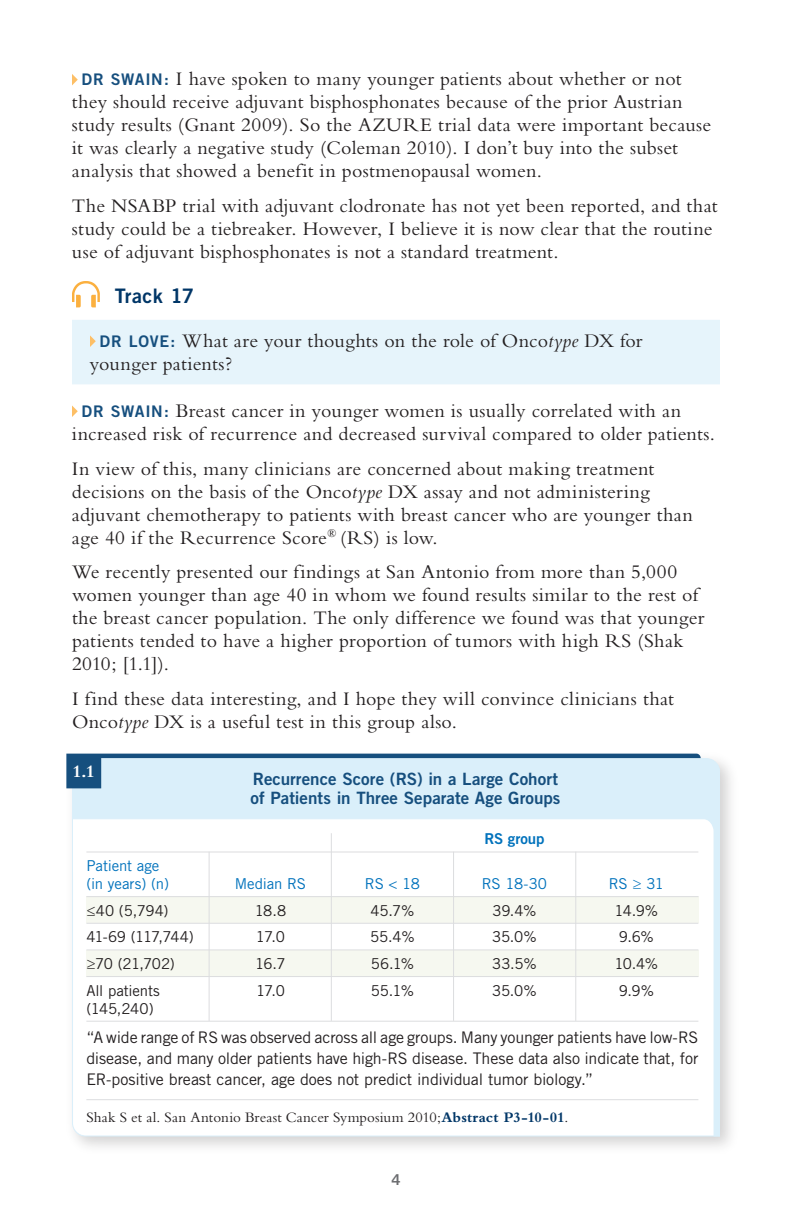
<style>
.page{position:relative;width:792px;height:1224px;background:#fff}
.page>*{position:absolute;margin:0;border:0;box-sizing:border-box;transform-origin:0 0}
.t1{font:20px/23px "Bembo RTP Std";letter-spacing:.01em;color:#231f20}
.t2{font:20px "Trade Gothic LT Std Bd 2";letter-spacing:.005em;color:#003667}
.t3{font:700 18px "Bembo RTP Std";color:#fff}
.t4{font:17px/19px "Trade Gothic LT Std Bd 2";color:#164f7e}
.t5{font:16px/21px "Trade Gothic LT Std";letter-spacing:-.01em;color:#231f20;text-align:justify}
.t6{font:15px "Trade Gothic LT Std";letter-spacing:-.015em;color:#231f20}
.t7{font:15px "Bembo RTP Std";letter-spacing:.005em;color:#231f20}
.t8{font:15px/18px "Trade Gothic LT Std";letter-spacing:-.01em;color:#0072bc}
.t9{font:15px "Trade Gothic LT Std";letter-spacing:-.075em;color:#231f20}
.t10{font:15px "Trade Gothic LT Std Bd 2";letter-spacing:-.005em;color:#0072bc}
.t11{font:15px "Trade Gothic LT Std Bd 2";color:#6c6d70}
.s1{font-family:"Trade Gothic LT Std Bd 2";font-size:16px;color:#164f7e}
.s2{font-style:italic}
.s3{font-weight:700;color:#003667}
</style>
<div class="page">
<div style="left:63px;top:750px;width:677px;height:407px;background:#231f20;opacity:.2"></div>
<svg style="left:72px;top:758px;width:648px;height:378px"></svg>
<svg style="left:66px;top:754px;width:635px;height:34px;background:#b9d4e5"></svg>
<div style="left:86px;top:897px;width:612px;height:26px;background:#f6f8f0"></div>
<div style="left:86px;top:950px;width:612px;height:26px;background:#f6f8f0"></div>
<div style="left:72px;top:320px;width:648px;height:64px;background:#e6f4fb"></div>
<svg style="left:72px;top:74px;width:6px;height:11px"></svg>
<svg style="left:72px;top:281px;width:28px;height:26px"></svg>
<svg style="left:90px;top:335px;width:6px;height:12px"></svg>
<svg style="left:72px;top:405px;width:6px;height:12px"></svg>
<hr style="left:86px;top:852px;width:612px;height:1px;background:#dcdddf">
<hr style="left:86px;top:896px;width:612px;height:1px;background:#dcdddf">
<hr style="left:86px;top:923px;width:612px;height:1px;background:#dcdddf">
<hr style="left:86px;top:949px;width:612px;height:1px;background:#dcdddf">
<hr style="left:86px;top:976px;width:612px;height:1px;background:#dcdddf">
<hr style="left:86px;top:1021px;width:612px;height:1px;background:#dcdddf">
<hr style="left:86px;top:1099px;width:612px;height:1px;background:#dcdddf">
<hr style="left:575px;top:852px;width:1px;height:169px;background:#dcdddf">
<hr style="left:453px;top:852px;width:1px;height:169px;background:#dcdddf">
<hr style="left:331px;top:833px;width:1px;height:188px;background:#dcdddf">
<hr style="left:209px;top:852px;width:1px;height:169px;background:#dcdddf">
<p class="t1" style="left:72px;top:67px;width:641px;text-indent:10px"><span class="s1">DR SWAIN:</span> I have spoken to many younger patients about whether or not they should receive adjuvant bisphosphonates because of the prior Austrian study results (Gnant 2009). So the AZURE trial data were important because it was clearly a negative study (Coleman 2010). I don’t buy into the subset analysis that showed a benefit in postmenopausal women.</p>
<p class="t1" style="left:72px;top:194px;width:647px">The NSABP trial with adjuvant clodronate has not yet been reported, and that study could be a tiebreaker. However, I believe it is now clear that the routine use of adjuvant bisphosphonates is not a standard treatment.</p>
<p class="t2" style="left:115px;top:283px;width:81px">Track 17</p>
<p class="t1" style="left:90px;top:329px;width:554px;text-indent:10px"><span class="s1">DR LOVE:</span> What are your thoughts on the role of Onco<span class="s2">type</span> DX for younger patients?</p>
<p class="t1" style="left:72px;top:399px;width:644px;text-indent:10px"><span class="s1">DR SWAIN:</span> Breast cancer in younger women is usually correlated with an increased risk of recurrence and decreased survival compared to older patients.</p>
<p class="t1" style="left:72px;top:456px;width:622px">In view of this, many clinicians are concerned about making treatment decisions on the basis of the Onco<span class="s2">type</span> DX assay and not administering adjuvant chemotherapy to patients with breast cancer who are younger than age 40 if the Recurrence Score<sup>®</sup> (RS) is low.</p>
<p class="t1" style="left:72px;top:560px;width:634px">We recently presented our findings at San Antonio from more than 5,000 women younger than age 40 in whom we found results similar to the rest of the breast cancer population. The only difference we found was that younger patients tended to have a higher proportion of tumors with high RS (Shak 2010; [1.1]).</p>
<p class="t1" style="left:72px;top:686px;width:604px">I find these data interesting, and I hope they will convince clinicians that<br>Onco<span class="s2">type</span> DX is a useful test in this group also.</p>
<p class="t3" style="left:73px;top:761px;width:24px">1.1</p>
<p class="t4" style="left:251px;top:770px;width:311px">Recurrence Score (RS) in a Large Cohort of Patients in Three Separate Age Groups</p>
<p class="t10" style="left:484px;top:830px;width:62px">RS group</p>
<p class="t8" style="left:86px;top:856px;width:84px">Patient age (in years) (n)</p>
<p class="t8" style="left:235px;top:874px;width:73px">Median RS</p>
<p class="t8" style="left:365px;top:874px;width:57px">RS &lt; 18</p>
<p class="t8" style="left:482px;top:874px;width:67px">RS 18-30</p>
<p class="t8" style="left:609px;top:874px;width:57px">RS ≥ 31</p>
<p class="t6" style="left:86px;top:901px;width:84px">≤40 (5,794)</p>
<p class="t6" style="left:255px;top:901px;width:33px">18.8</p>
<p class="t6" style="left:370px;top:901px;width:46px">45.7%</p>
<p class="t6" style="left:492px;top:901px;width:46px">39.4%</p>
<p class="t6" style="left:615px;top:901px;width:45px">14.9%</p>
<p class="t9" style="left:86px;top:928px;width:109px">41-69 (117,744)</p>
<p class="t6" style="left:256px;top:928px;width:30px">17.0</p>
<p class="t6" style="left:370px;top:928px;width:46px">55.4%</p>
<p class="t6" style="left:492px;top:928px;width:46px">35.0%</p>
<p class="t6" style="left:619px;top:928px;width:37px">9.6%</p>
<p class="t6" style="left:86px;top:954px;width:90px">≥70 (21,702)</p>
<p class="t6" style="left:255px;top:954px;width:32px">16.7</p>
<p class="t6" style="left:371px;top:954px;width:45px">56.1%</p>
<p class="t6" style="left:492px;top:954px;width:46px">33.5%</p>
<p class="t6" style="left:615px;top:954px;width:45px">10.4%</p>
<p class="t6" style="left:86px;top:981px;width:75px">All patients</p>
<p class="t6" style="left:256px;top:981px;width:30px">17.0</p>
<p class="t6" style="left:371px;top:981px;width:45px">55.1%</p>
<p class="t6" style="left:492px;top:981px;width:46px">35.0%</p>
<p class="t6" style="left:619px;top:981px;width:37px">9.9%</p>
<p class="t6" style="left:86px;top:999px;width:69px">(145,240)</p>
<p class="t5" style="left:86px;top:1027px;width:613px">“A wide range of RS was observed across all age groups. Many younger patients have low-RS disease, and many older patients have high-RS disease. These data also indicate that, for ER-positive breast cancer, age does not predict individual tumor biology.”</p>
<p class="t7" style="left:86px;top:1108px;width:483px">Shak S et al. San Antonio Breast Cancer Symposium 2010;<span class="s3">Abstract P3-10-01</span>.</p>
<p class="t11" style="left:391px;top:1170px;width:11px">4</p>
</div>
